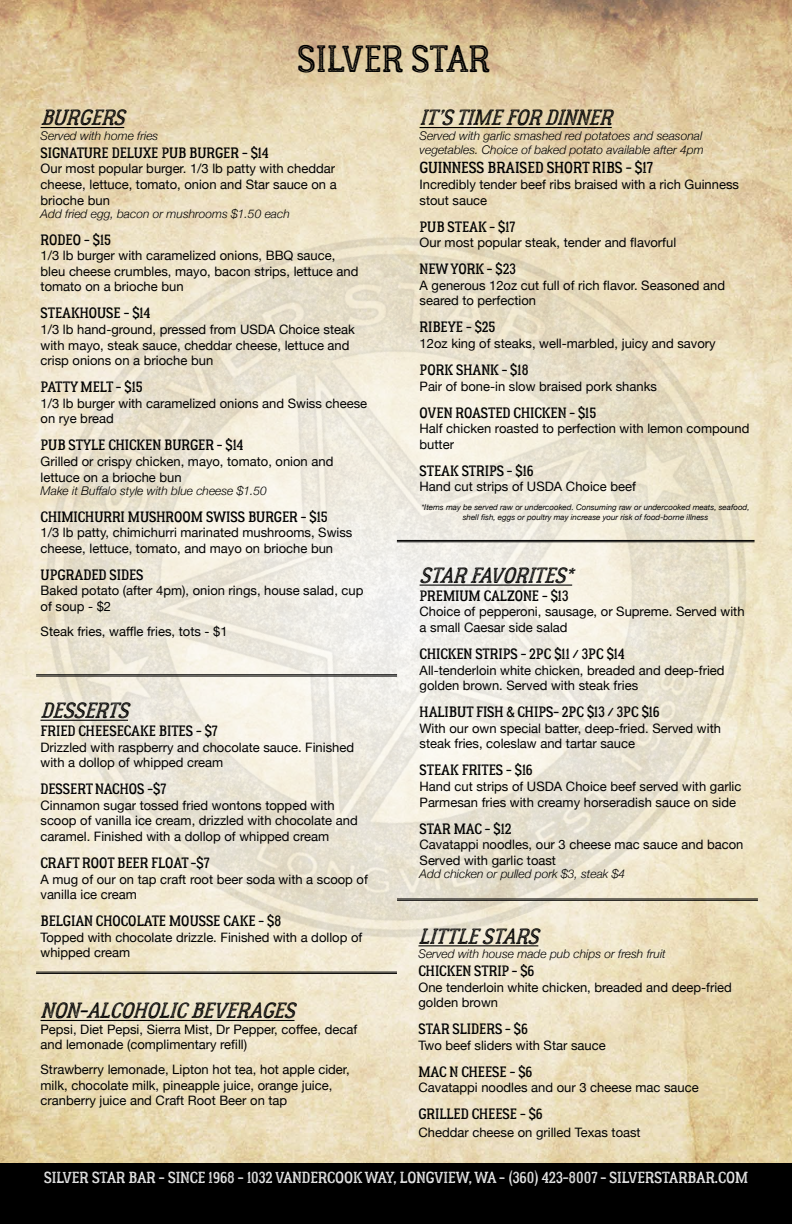
<style>
.page{position:relative;width:792px;height:1224px;background:#fff}
.page>*{position:absolute;margin:0;border:0;box-sizing:border-box;transform-origin:0 0}
.t1{font:38px "Lumberjack Inline Rough";color:#000}
.t2{font:italic 22px "Lumberjack Inline Rough";color:#000}
.t3{font:16px "Lumberjack Inline Rough";color:#fff}
.t4{font:16px "Lumberjack Rough";color:#000}
.t5{font:15px "Lumberjack Rough";color:#000}
.t6{font:13px/15.6px "Helvetica Neue";color:#000}
.t7{font:italic 300 12px/14.4px "Helvetica Neue";color:#000}
.t8{font:italic 8px/9.6px "Helvetica Neue";color:#000;text-align:center}
</style>
<div class="page">
<img style="left:0;top:0;width:792px;height:1164px">
<div style="left:0;top:1164px;width:792px;height:60px;background:#000"></div>
<img style="left:0;top:137px;width:792px;height:902px">
<hr style="left:420px;top:127px;width:192px;height:1px;background:#000">
<hr style="left:397px;top:541px;width:358px;height:1px;background:#000">
<hr style="left:397px;top:540px;width:358px;height:1px;background:#000">
<hr style="left:420px;top:585px;width:152px;height:1px;background:#000">
<hr style="left:40px;top:720px;width:88px;height:1px;background:#000">
<hr style="left:36px;top:676px;width:361px;height:1px;background:#000">
<hr style="left:36px;top:674px;width:361px;height:1px;background:#000">
<hr style="left:418px;top:945px;width:120px;height:1px;background:#000">
<hr style="left:41px;top:1020px;width:254px;height:1px;background:#000">
<hr style="left:41px;top:127px;width:83px;height:1px;background:#000">
<hr style="left:36px;top:973px;width:361px;height:1px;background:#000">
<hr style="left:36px;top:972px;width:361px;height:1px;background:#000">
<hr style="left:397px;top:900px;width:361px;height:1px;background:#000">
<hr style="left:397px;top:899px;width:361px;height:1px;background:#000">
<h1 class="t1" style="left:297px;top:35px;width:194px">SILVER STAR</h1>
<h2 class="t2" style="left:420px;top:104px;width:202px">IT’STIMEFORDINNER</h2>
<p class="t7" style="left:420px;top:127px;width:286px">Served with garlic smashed red potatoes and seasonal vegetables. Choice of baked potato available after 4pm</p>
<p class="t4" style="left:420px;top:158px;width:235px">GUINNESS BRAISED SHORT RIBS - $17</p>
<p class="t6" style="left:420px;top:177px;width:321px">Incredibly tender beef ribs braised with a rich Guinness stout sauce</p>
<p class="t5" style="left:420px;top:217px;width:97px">PUB STEAK - $17</p>
<p class="t6" style="left:420px;top:235px;width:258px">Our most popular steak, tender and flavorful</p>
<p class="t5" style="left:420px;top:260px;width:98px">NEW YORK - $23</p>
<p class="t6" style="left:420px;top:278px;width:307px">A generous 12oz cut full of rich flavor. Seasoned and seared to perfection</p>
<p class="t5" style="left:420px;top:318px;width:78px">RIBEYE - $25</p>
<p class="t6" style="left:420px;top:336px;width:298px">12oz king of steaks, well-marbled, juicy and savory</p>
<p class="t5" style="left:420px;top:360px;width:110px">PORK SHANK - $18</p>
<p class="t6" style="left:420px;top:379px;width:239px">Pair of bone-in slow braised pork shanks</p>
<p class="t5" style="left:420px;top:403px;width:178px">OVEN ROASTED CHICKEN - $15</p>
<p class="t6" style="left:420px;top:421px;width:331px">Half chicken roasted to perfection with lemon compound butter</p>
<p class="t5" style="left:420px;top:461px;width:115px">STEAK STRIPS - $16</p>
<p class="t6" style="left:420px;top:480px;width:218px">Hand cut strips of USDA Choice beef</p>
<p class="t8" style="left:421px;top:503px;width:330px">*Items may be served raw or undercooked. Consuming raw or undercooked meats, seafood, shell fish, eggs or poultry may increase your risk of food-borne illness</p>
<h2 class="t2" style="left:41px;top:104px;width:93px">BURGERS</h2>
<p class="t7" style="left:41px;top:127px;width:119px">Served with home fries</p>
<p class="t5" style="left:41px;top:143px;width:230px">SIGNATURE DELUXE PUB BURGER - $14</p>
<p class="t6" style="left:41px;top:162px;width:298px">Our most popular burger. 1/3 lb patty with cheddar cheese, lettuce, tomato, onion and Star sauce on a brioche bun</p>
<p class="t7" style="left:41px;top:205px;width:251px">Add fried egg, bacon or mushrooms $1.50 each</p>
<p class="t5" style="left:41px;top:230px;width:72px">RODEO - $15</p>
<p class="t6" style="left:41px;top:248px;width:319px">1/3 lb burger with caramelized onions, BBQ sauce, bleu cheese crumbles, mayo, bacon strips, lettuce and tomato on a brioche bun</p>
<p class="t5" style="left:41px;top:304px;width:111px">STEAKHOUSE - $14</p>
<p class="t6" style="left:41px;top:322px;width:316px">1/3 lb hand-ground, pressed from USDA Choice steak with mayo, steak sauce, cheddar cheese, lettuce and crisp onions on a brioche bun</p>
<p class="t5" style="left:41px;top:378px;width:104px">PATTY MELT - $15</p>
<p class="t6" style="left:41px;top:396px;width:328px">1/3 lb burger with caramelized onions and Swiss cheese on rye bread</p>
<p class="t5" style="left:41px;top:436px;width:204px">PUB STYLE CHICKEN BURGER - $14</p>
<p class="t6" style="left:41px;top:454px;width:294px">Grilled or crispy chicken, mayo, tomato, onion and lettuce on a brioche bun</p>
<p class="t7" style="left:41px;top:482px;width:228px">Make it Buffalo style with blue cheese $1.50</p>
<p class="t5" style="left:41px;top:507px;width:289px">CHIMICHURRI MUSHROOM SWISS BURGER - $15</p>
<p class="t6" style="left:41px;top:525px;width:313px">1/3 lb patty, chimichurri marinated mushrooms, Swiss cheese, lettuce, tomato, and mayo on brioche bun</p>
<p class="t5" style="left:41px;top:565px;width:104px">UPGRADED SIDES</p>
<p class="t6" style="left:41px;top:584px;width:324px">Baked potato (after 4pm), onion rings, house salad, cup of soup - $2</p>
<p class="t6" style="left:41px;top:624px;width:189px">Steak fries, waffle fries, tots - $1</p>
<h2 class="t2" style="left:420px;top:562px;width:162px">STARFAVORITES*</h2>
<p class="t5" style="left:420px;top:586px;width:150px">PREMIUM CALZONE - $13</p>
<p class="t6" style="left:420px;top:605px;width:327px">Choice of pepperoni, sausage, or Supreme. Served with a small Caesar side salad</p>
<p class="t5" style="left:420px;top:645px;width:207px">CHICKEN STRIPS - 2PC $11 / 3PC $14</p>
<p class="t6" style="left:420px;top:663px;width:307px">All-tenderloin white chicken, breaded and deep-fried golden brown. Served with steak fries</p>
<p class="t5" style="left:420px;top:703px;width:241px">HALIBUT FISH &amp; CHIPS- 2PC $13 / 3PC $16</p>
<p class="t6" style="left:420px;top:721px;width:303px">With our own special batter, deep-fried. Served with steak fries, coleslaw and tartar sauce</p>
<p class="t5" style="left:420px;top:761px;width:115px">STEAK FRITES - $16</p>
<p class="t6" style="left:420px;top:779px;width:323px">Hand cut strips of USDA Choice beef served with garlic<br>Parmesan fries with creamy horseradish sauce on side</p>
<p class="t5" style="left:420px;top:819px;width:93px">STAR MAC - $12</p>
<p class="t6" style="left:420px;top:838px;width:325px">Cavatappi noodles, our 3 cheese mac sauce and bacon<br>Served with garlic toast</p>
<p class="t7" style="left:420px;top:866px;width:207px">Add chicken or pulled pork $3, steak $4</p>
<h2 class="t2" style="left:40px;top:697px;width:97px">DESSERTS</h2>
<p class="t5" style="left:40px;top:722px;width:179px">FRIED CHEESECAKE BITES - $7</p>
<p class="t6" style="left:40px;top:740px;width:315px">Drizzled with raspberry and chocolate sauce. Finished with a dollop of whipped cream</p>
<p class="t5" style="left:40px;top:780px;width:127px">DESSERT NACHOS -$7</p>
<p class="t6" style="left:40px;top:798px;width:319px">Cinnamon sugar tossed fried wontons topped with scoop of vanilla ice cream, drizzled with chocolate and caramel. Finished with a dollop of whipped cream</p>
<p class="t5" style="left:40px;top:854px;width:171px">CRAFT ROOT BEER FLOAT -$7</p>
<p class="t6" style="left:40px;top:872px;width:329px">A mug of our on tap craft root beer soda with a scoop of vanilla ice cream</p>
<p class="t5" style="left:40px;top:912px;width:242px">BELGIAN CHOCOLATE MOUSSE CAKE - $8</p>
<p class="t6" style="left:40px;top:930px;width:323px">Topped with chocolate drizzle. Finished with a dollop of whipped cream</p>
<h2 class="t2" style="left:418px;top:922px;width:129px">LITTLESTARS</h2>
<p class="t7" style="left:418px;top:946px;width:249px">Served with house made pub chips or fresh fruit</p>
<p class="t5" style="left:418px;top:962px;width:117px">CHICKEN STRIP - $6</p>
<p class="t6" style="left:418px;top:980px;width:315px">One tenderloin white chicken, breaded and deep-fried golden brown</p>
<p class="t5" style="left:418px;top:1020px;width:111px">STAR SLIDERS - $6</p>
<p class="t6" style="left:418px;top:1038px;width:189px">Two beef sliders with Star sauce</p>
<p class="t5" style="left:418px;top:1062px;width:115px">MAC N CHEESE - $6</p>
<p class="t6" style="left:418px;top:1081px;width:282px">Cavatappi noodles and our 3 cheese mac sauce</p>
<p class="t5" style="left:418px;top:1105px;width:126px">GRILLED CHEESE - $6</p>
<p class="t6" style="left:418px;top:1126px;width:224px">Cheddar cheese on grilled Texas toast</p>
<h2 class="t2" style="left:41px;top:997px;width:264px">NON-ALCOHOLICBEVERAGES</h2>
<p class="t6" style="left:41px;top:1022px;width:318px">Pepsi, Diet Pepsi, Sierra Mist, Dr Pepper, coffee, decaf and lemonade (complimentary refill)</p>
<p class="t6" style="left:41px;top:1062px;width:311px">Strawberry lemonade, Lipton hot tea, hot apple cider, milk, chocolate milk, pineapple juice, orange juice, cranberry juice and Craft Root Beer on tap</p>
<p class="t3" style="left:44px;top:1168px;width:705px">SILVER STAR BAR - SINCE 1968 - 1032 VANDERCOOK WAY, LONGVIEW, WA - (360) 423-8007 - SILVERSTARBAR.COM</p>
</div>
